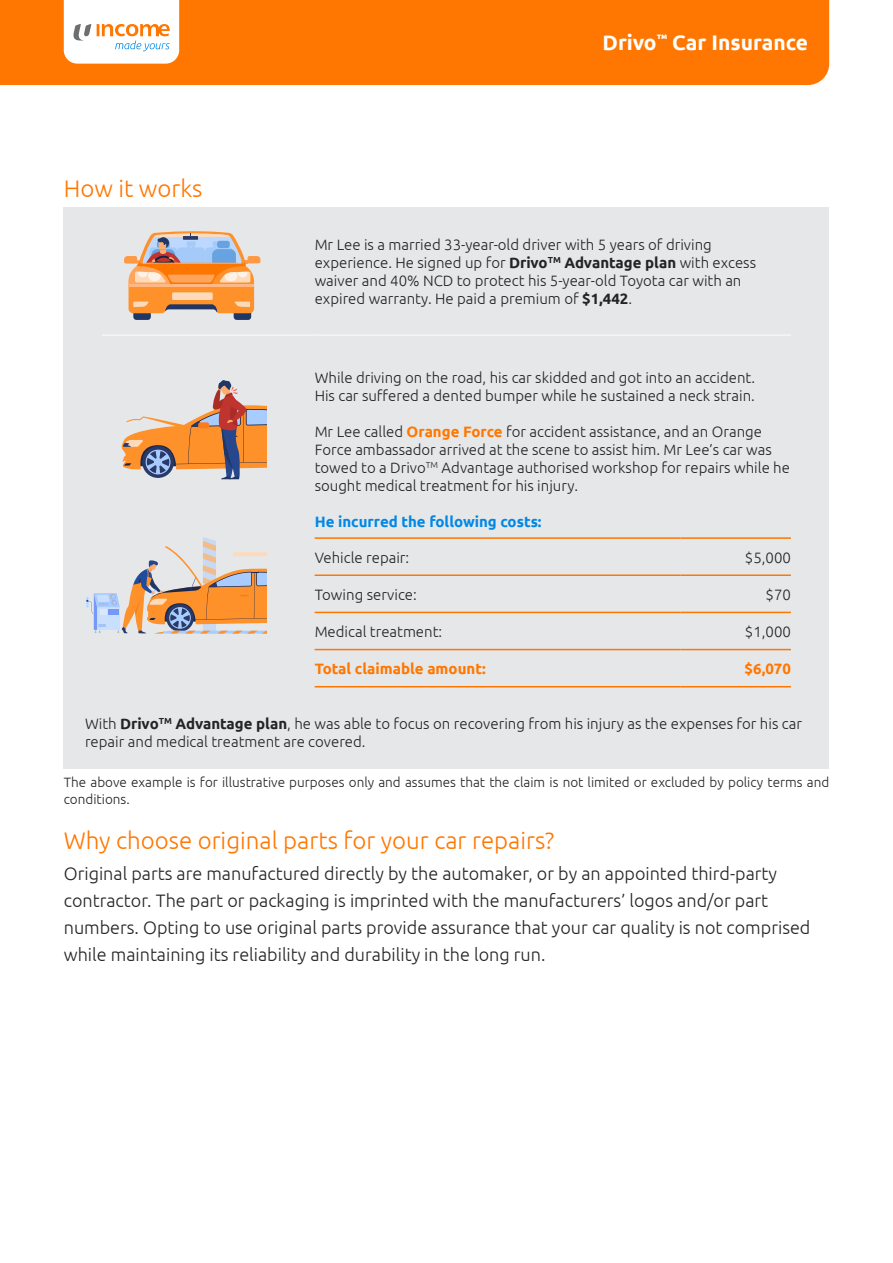
<style>
.page{position:relative;width:893px;height:1263px;background:#fff}
.page>*{position:absolute;margin:0;border:0;box-sizing:border-box;transform-origin:0 0}
.t1{font:300 24px "Ubuntu";color:#f70}
.t2{font:700 21px "Ubuntu";color:#fff}
.t3{font:300 18px/27px "Ubuntu";color:#242424}
.t4{font:300 15px/18px "Ubuntu";color:#242424}
.t5{font:700 15px "Ubuntu";color:#0088e6}
.t6{font:700 15px "Ubuntu";color:#f70}
.t7{font:300 13.5px/16.2px "Ubuntu";color:#242424}
.s1{font-weight:700}
.s2{font-weight:700;color:#f70}
</style>
<div class="page">
<div style="left:0;top:0;width:829px;height:85px;background:#f70"></div>
<div style="left:64px;top:207px;width:765px;height:562px;background:#e6e7e8"></div>
<hr style="left:102px;top:335px;width:213px;height:1px;background:#fff">
<hr style="left:315px;top:335px;width:476px;height:1px;background:#fff">
<hr style="left:315px;top:537px;width:365px;height:2px;background:#f70">
<hr style="left:680px;top:537px;width:111px;height:2px;background:#f70">
<hr style="left:315px;top:574px;width:365px;height:2px;background:#f70">
<hr style="left:680px;top:574px;width:111px;height:2px;background:#f70">
<hr style="left:315px;top:612px;width:365px;height:1px;background:#f70">
<hr style="left:680px;top:612px;width:111px;height:1px;background:#f70">
<hr style="left:315px;top:649px;width:365px;height:1px;background:#f70">
<hr style="left:680px;top:649px;width:111px;height:1px;background:#f70">
<hr style="left:315px;top:686px;width:365px;height:1px;background:#f70">
<hr style="left:680px;top:686px;width:111px;height:1px;background:#f70">
<svg style="left:133px;top:299px;width:18px;height:21px"></svg>
<svg style="left:234px;top:299px;width:17px;height:21px"></svg>
<svg style="left:124px;top:231px;width:136px;height:82px"></svg>
<hr style="left:129px;top:284px;width:125px;height:3px;background:#ffb884">
<svg style="left:121px;top:380px;width:145px;height:99px"></svg>
<svg style="left:86px;top:537px;width:180px;height:97px"></svg>
<svg style="left:64px;top:0;width:115px;height:64px"></svg>
<h1 class="t1" style="left:64px;top:174px;width:140px">How it works</h1>
<h2 class="t2" style="left:603px;top:30px;width:207px">Drivo<sup>™</sup> Car Insurance</h2>
<p class="t4" style="left:315px;top:235px;width:443px">Mr Lee is a married 33-year-old driver with 5 years of driving experience. He signed up for <span class="s1">Drivo</span><sup>TM</sup> <span class="s1">Advantage plan</span> with excess waiver and 40% NCD to protect his 5-year-old Toyota car with an expired warranty. He paid a premium of <span class="s1">$1,442</span>.</p>
<p class="t4" style="left:315px;top:368px;width:442px">While driving on the road, his car skidded and got into an accident.<br>His car suffered a dented bumper while he sustained a neck strain.</p>
<p class="t4" style="left:315px;top:422px;width:477px">Mr Lee called <span class="s2">Orange Force</span> for accident assistance, and an Orange Force ambassador arrived at the scene to assist him. Mr Lee’s car was towed to a Drivo<sup>TM</sup> Advantage authorised workshop for repairs while he sought medical treatment for his injury.</p>
<p class="t5" style="left:315px;top:513px;width:228px">He incurred the following costs:</p>
<p class="t4" style="left:315px;top:548px;width:96px">Vehicle repair:</p>
<p class="t4" style="left:745px;top:548px;width:47px">$5,000</p>
<p class="t4" style="left:315px;top:585px;width:104px">Towing service:</p>
<p class="t4" style="left:765px;top:585px;width:27px">$70</p>
<p class="t4" style="left:315px;top:622px;width:129px">Medical treatment:</p>
<p class="t4" style="left:745px;top:622px;width:47px">$1,000</p>
<p class="t6" style="left:315px;top:659px;width:173px">Total claimable amount:</p>
<p class="t6" style="left:745px;top:659px;width:48px">$6,070</p>
<p class="t4" style="left:85px;top:715px;width:718px">With <span class="s1">Drivo</span><sup>TM</sup> <span class="s1">Advantage plan</span>, he was able to focus on recovering from his injury as the expenses for his car repair and medical treatment are covered.</p>
<p class="t7" style="left:64px;top:774px;width:767px">The above example is for illustrative purposes only and assumes that the claim is not limited or excluded by policy terms and conditions.</p>
<h1 class="t1" style="left:64px;top:826px;width:492px">Why choose original parts for your car repairs?</h1>
<p class="t3" style="left:64px;top:859px;width:748px">Original parts are manufactured directly by the automaker, or by an appointed third-party contractor. The part or packaging is imprinted with the manufacturers’ logos and/or part numbers. Opting to use original parts provide assurance that your car quality is not comprised while maintaining its reliability and durability in the long run.</p>
</div>
